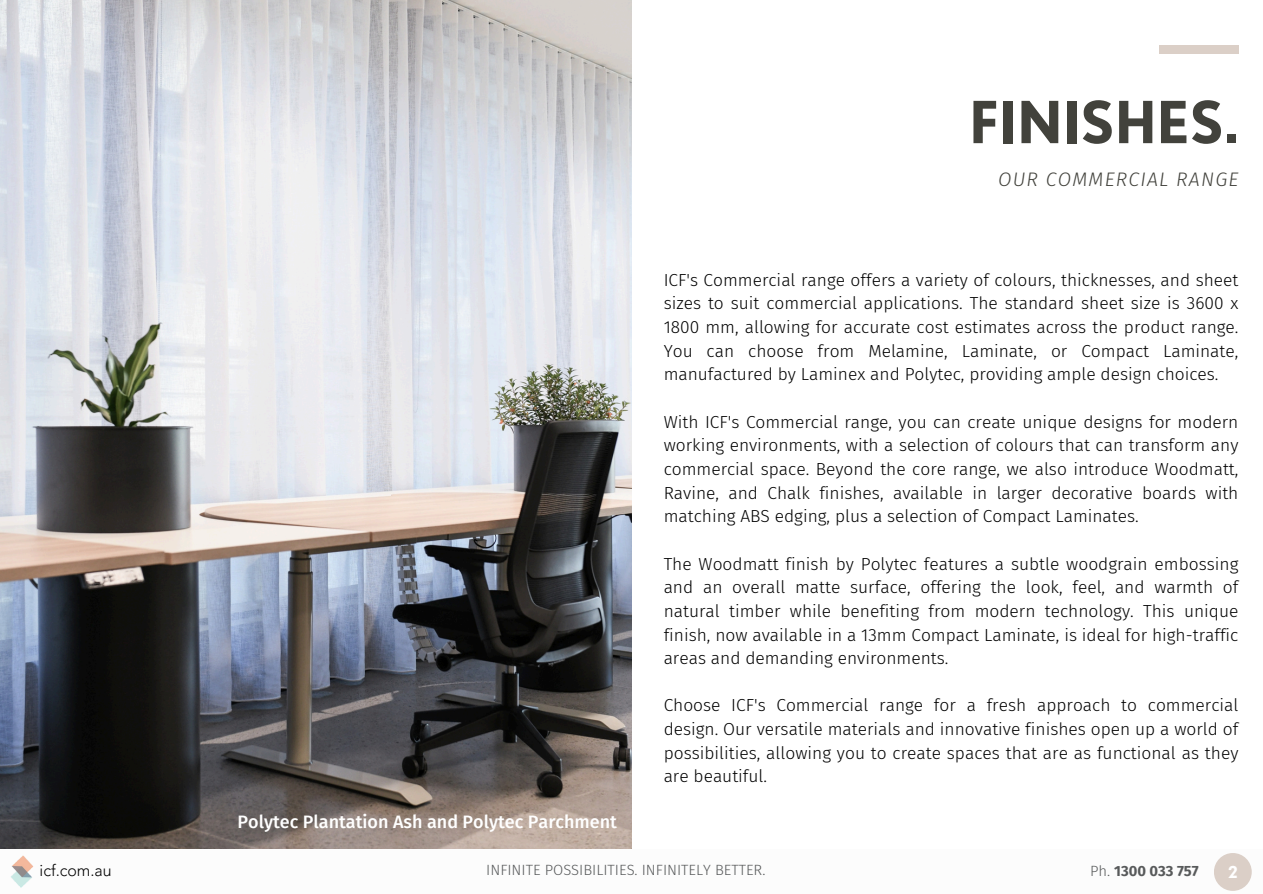
<style>
.page{position:relative;width:1263px;height:894px;background:#fff}
.page>*{position:absolute;margin:0;border:0;box-sizing:border-box;transform-origin:0 0}
.t1{font:700 57.9px "Nobel";color:#42423c}
.t2{font:italic 300 19.5px "Fira Sans";letter-spacing:.06em;color:#42423c}
.t3{font:500 18px "Fira Sans";color:#fff}
.t4{font:300 17.4px/23.7px "Fira Sans";color:#000;text-align:justify}
.t5{font:700 16.65px "Nobel";color:#fff}
.t6{font:300 15.9px "Avenir LT Pro";color:#000}
.t7{font:300 14.7px "Fira Sans";color:#585a5b}
.t8{font:700 14.7px "Fira Sans";color:#585a5b}
.s1{font-weight:300}
</style>
<div class="page">
<img style="left:0;top:0;width:631px;height:848px">
<div style="left:1159px;top:45px;width:79px;height:8px;background:#dbcfc7"></div>
<img style="left:11px;top:855px;width:23px;height:33px">
<div style="left:1214px;top:852px;width:38px;height:38px;background:#dbcfc7;border-radius:50%"></div>
<h5 class="t1" style="left:969px;top:88px;width:271px">FINISHES.</h5>
<h3 class="t2" style="left:998px;top:167px;width:242px">OUR COMMERCIAL RANGE</h3>
<p class="t3" style="left:238px;top:811px;width:381px">Polytec Plantation Ash and Polytec Parchment</p>
<h1 class="t4" style="left:664px;top:268px;width:576px">ICF's Commercial range offers a variety of colours, thicknesses, and sheet sizes to suit commercial applications. The standard sheet size is 3600 x 1800 mm, allowing for accurate cost estimates across the product range.<br>You can choose from Melamine, Laminate, or Compact Laminate, manufactured by Laminex and Polytec, providing ample design choices.</h1>
<h4 class="t4" style="left:664px;top:410px;width:576px">With ICF's Commercial range, you can create unique designs for modern working environments, with a selection of colours that can transform any commercial space. Beyond the core range, we also introduce Woodmatt, Ravine, and Chalk finishes, available in larger decorative boards with matching ABS edging, plus a selection of Compact Laminates.</h4>
<h4 class="t4" style="left:664px;top:551px;width:576px">The Woodmatt finish by Polytec features a subtle woodgrain embossing and an overall matte surface, offering the look, feel, and warmth of natural timber while benefiting from modern technology. This unique finish, now available in a 13mm Compact Laminate, is ideal for high-traffic areas and demanding environments.</h4>
<h4 class="t4" style="left:664px;top:693px;width:576px">Choose ICF's Commercial range for a fresh approach to commercial design. Our versatile materials and innovative finishes open up a world of possibilities, allowing you to create spaces that are as functional as they are beautiful.</h4>
<h2 class="t6" style="left:40px;top:863px;width:74px">icf.com.au</h2>
<p class="t7" style="left:486px;top:861px;width:281px">INFINITE POSSIBILITIES. INFINITELY BETTER.</p>
<h4 class="t5" style="left:1228px;top:862px;width:11px">2</h4>
<p class="t8" style="left:1090px;top:862px;width:110px"><span class="s1">Ph.</span> 1300 033 757</p>
</div>
